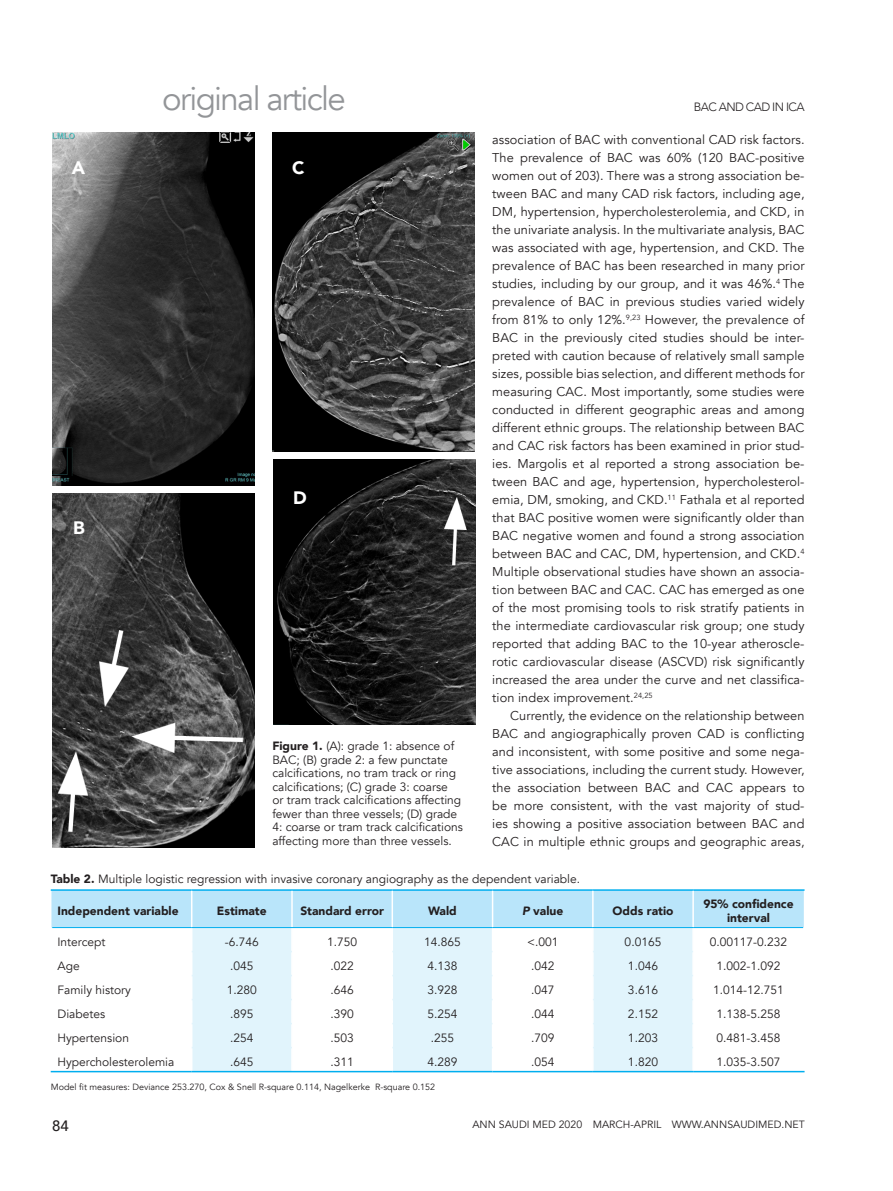
<style>
.page{position:relative;width:893px;height:1191px;background:#fff}
.page>*{position:absolute;margin:0;border:0;box-sizing:border-box;transform-origin:0 0}
.t1{font:33px "Avenir";letter-spacing:-.05em;color:#939598}
.body_after_sub{font:900 18px "Avenir";color:#fff}
.t2{font:500 15px "Avenir";color:#231f20}
.body{font:12.75px/18px "Avenir";letter-spacing:.005em;color:#231f20;text-align:justify}
.table_body_left{font:12px/13.5px "Avenir";color:#231f20}
.table_body_center{font:12px "Avenir";color:#231f20}
.table_body_center-2{font:900 12px/13.5px "Avenir";color:#231f20;text-align:center}
.table_body_left-2{font:900 12px "Avenir";color:#231f20}
.t3{font:300 12px "Avenir";letter-spacing:-.05em;color:#231f20}
.t4{font:10.5px "Avenir";color:#231f20}
.table_footnotes_spac{font:9px "Avenir";color:#231f20}
.s1{font-weight:900}
.s2{font-style:italic}
</style>
<div class="page">
<svg style="left:51px;top:890px;width:753px;height:180px"></svg>
<hr style="left:592px;top:1048px;width:2px;height:22px;background:#fff">
<hr style="left:692px;top:1048px;width:2px;height:22px;background:#fff">
<hr style="left:51px;top:1070px;width:141px;height:2px;background:#00aeef">
<hr style="left:192px;top:1070px;width:100px;height:2px;background:#00aeef">
<hr style="left:292px;top:1070px;width:100px;height:2px;background:#00aeef">
<hr style="left:392px;top:1070px;width:101px;height:2px;background:#00aeef">
<hr style="left:493px;top:1070px;width:100px;height:2px;background:#00aeef">
<hr style="left:593px;top:1070px;width:100px;height:2px;background:#00aeef">
<hr style="left:693px;top:1070px;width:111px;height:2px;background:#00aeef">
<hr style="left:51px;top:889px;width:141px;height:1px;background:#00aeef">
<hr style="left:192px;top:889px;width:100px;height:1px;background:#00aeef">
<hr style="left:292px;top:889px;width:100px;height:1px;background:#00aeef">
<hr style="left:392px;top:889px;width:101px;height:1px;background:#00aeef">
<hr style="left:493px;top:889px;width:100px;height:1px;background:#00aeef">
<hr style="left:593px;top:889px;width:100px;height:1px;background:#00aeef">
<hr style="left:693px;top:889px;width:111px;height:1px;background:#00aeef">
<hr style="left:191px;top:890px;width:1px;height:37px;background:#fff">
<hr style="left:291px;top:890px;width:2px;height:37px;background:#fff">
<hr style="left:392px;top:890px;width:1px;height:37px;background:#fff">
<hr style="left:492px;top:890px;width:1px;height:37px;background:#fff">
<hr style="left:592px;top:890px;width:2px;height:37px;background:#fff">
<hr style="left:692px;top:890px;width:2px;height:37px;background:#fff">
<hr style="left:52px;top:927px;width:140px;height:1px;background:#00aeef">
<hr style="left:192px;top:927px;width:100px;height:1px;background:#00aeef">
<hr style="left:292px;top:927px;width:100px;height:1px;background:#00aeef">
<hr style="left:392px;top:927px;width:101px;height:1px;background:#00aeef">
<hr style="left:493px;top:927px;width:100px;height:1px;background:#00aeef">
<hr style="left:593px;top:927px;width:100px;height:1px;background:#00aeef">
<hr style="left:693px;top:927px;width:110px;height:1px;background:#00aeef">
<img style="left:52px;top:132px;width:202px;height:354px">
<img style="left:52px;top:493px;width:202px;height:354px">
<img style="left:273px;top:459px;width:202px;height:265px">
<img style="left:272px;top:132px;width:203px;height:319px">
<p class="body_after_sub" style="left:72px;top:152px;width:15px">A</p>
<p class="body_after_sub" style="left:73px;top:512px;width:13px">B</p>
<h1 class="t1" style="left:162px;top:78px;width:185px">original article</h1>
<p class="body_after_sub" style="left:292px;top:152px;width:14px">C</p>
<p class="body_after_sub" style="left:293px;top:482px;width:15px">D</p>
<p class="table_body_left" style="left:272px;top:739px;width:192px"><span class="s1">Figure 1.</span> (A): grade 1: absence of BAC; (B) grade 2: a few punctate calcifications, no tram track or ring calcifications; (C) grade 3: coarse<br>or tram track calcifications affecting fewer than three vessels; (D) grade 4: coarse or tram track calcifications affecting more than three vessels.</p>
<p class="t3" style="left:694px;top:100px;width:112px">BAC AND CAD IN ICA</p>
<p class="body" style="left:492px;top:131px;width:314px">association of BAC with conventional CAD risk factors.<br>The prevalence of BAC was 60% (120 BAC-positive women out of 203). There was a strong association be&shy;tween BAC and many CAD risk factors, including age, DM, hypertension, hypercholesterolemia, and CKD, in the univariate analysis. In the multivariate analysis, BAC was associated with age, hypertension, and CKD. The prevalence of BAC has been researched in many prior studies, including by our group, and it was 46%.<sup>4</sup> The prevalence of BAC in previous studies varied widely from 81% to only 12%.<sup>9,23</sup> However, the prevalence of BAC in the previously cited studies should be inter&shy;preted with caution because of relatively small sample sizes, possible bias selection, and different methods for measuring CAC. Most importantly, some studies were conducted in different geographic areas and among different ethnic groups. The relationship between BAC and CAC risk factors has been examined in prior stud&shy;ies. Margolis et al reported a strong association be&shy;tween BAC and age, hypertension, hypercholesterol&shy;emia, DM, smoking, and CKD.<sup>11</sup> Fathala et al reported that BAC positive women were significantly older than BAC negative women and found a strong association between BAC and CAC, DM, hypertension, and CKD.<sup>4<br></sup>Multiple observational studies have shown an associa&shy;tion between BAC and CAC. CAC has emerged as one of the most promising tools to risk stratify patients in the intermediate cardiovascular risk group; one study reported that adding BAC to the 10-year atheroscle&shy;rotic cardiovascular disease (ASCVD) risk significantly increased the area under the curve and net classifica&shy;tion index improvement.<sup>24,25</sup></p>
<p class="body" style="left:492px;top:707px;width:314px;text-indent:18px">Currently, the evidence on the relationship between BAC and angiographically proven CAD is conflicting and inconsistent, with some positive and some nega&shy;tive associations, including the current study. However, the association between BAC and CAC appears to be more consistent, with the vast majority of stud&shy;ies showing a positive association between BAC and CAC in multiple ethnic groups and geographic areas,</p>
<p class="table_body_left" style="left:51px;top:872px;width:531px"><span class="s1">Table 2.</span> Multiple logistic regression with invasive coronary angiography as the dependent variable.</p>
<p class="table_body_left-2" style="left:57px;top:900px;width:123px">Independent variable</p>
<p class="table_body_center-2" style="left:217px;top:903px;width:51px">Estimate</p>
<p class="table_body_center-2" style="left:300px;top:903px;width:85px">Standard error</p>
<p class="table_body_center-2" style="left:428px;top:903px;width:30px">Wald</p>
<p class="table_body_center-2" style="left:522px;top:903px;width:43px"><span class="s2">P</span> value</p>
<p class="table_body_center-2" style="left:613px;top:903px;width:62px">Odds ratio</p>
<p class="table_body_center-2" style="left:703px;top:896px;width:92px">95% confidence interval</p>
<p class="table_body_left" style="left:57px;top:935px;width:50px">Intercept</p>
<p class="table_body_center" style="left:225px;top:934px;width:36px">-6.746</p>
<p class="table_body_center" style="left:327px;top:934px;width:32px">1.750</p>
<p class="table_body_center" style="left:424px;top:934px;width:38px">14.865</p>
<p class="table_body_center" style="left:527px;top:934px;width:33px">&lt;.001</p>
<p class="table_body_center" style="left:625px;top:934px;width:38px">0.0165</p>
<p class="table_body_center" style="left:710px;top:934px;width:79px">0.00117-0.232</p>
<p class="table_body_left" style="left:57px;top:959px;width:24px">Age</p>
<p class="table_body_center" style="left:230px;top:958px;width:25px">.045</p>
<p class="table_body_center" style="left:330px;top:958px;width:25px">.022</p>
<p class="table_body_center" style="left:427px;top:958px;width:32px">4.138</p>
<p class="table_body_center" style="left:531px;top:958px;width:25px">.042</p>
<p class="table_body_center" style="left:628px;top:958px;width:32px">1.046</p>
<p class="table_body_center" style="left:716px;top:958px;width:66px">1.002-1.092</p>
<p class="table_body_left" style="left:57px;top:983px;width:75px">Family history</p>
<p class="table_body_center" style="left:227px;top:982px;width:32px">1.280</p>
<p class="table_body_center" style="left:330px;top:982px;width:25px">.646</p>
<p class="table_body_center" style="left:427px;top:982px;width:32px">3.928</p>
<p class="table_body_center" style="left:531px;top:982px;width:25px">.047</p>
<p class="table_body_center" style="left:628px;top:982px;width:32px">3.616</p>
<p class="table_body_center" style="left:713px;top:982px;width:72px">1.014-12.751</p>
<p class="table_body_left" style="left:57px;top:1007px;width:49px">Diabetes</p>
<p class="table_body_center" style="left:230px;top:1006px;width:25px">.895</p>
<p class="table_body_center" style="left:330px;top:1006px;width:25px">.390</p>
<p class="table_body_center" style="left:427px;top:1006px;width:32px">5.254</p>
<p class="table_body_center" style="left:531px;top:1006px;width:25px">.044</p>
<p class="table_body_center" style="left:628px;top:1006px;width:32px">2.152</p>
<p class="table_body_center" style="left:716px;top:1006px;width:66px">1.138-5.258</p>
<p class="table_body_left" style="left:57px;top:1031px;width:73px">Hypertension</p>
<p class="table_body_center" style="left:230px;top:1030px;width:25px">.254</p>
<p class="table_body_center" style="left:330px;top:1030px;width:25px">.503</p>
<p class="table_body_center" style="left:431px;top:1030px;width:25px">.255</p>
<p class="table_body_center" style="left:531px;top:1030px;width:25px">.709</p>
<p class="table_body_center" style="left:628px;top:1030px;width:32px">1.203</p>
<p class="table_body_center" style="left:716px;top:1030px;width:66px">0.481-3.458</p>
<p class="table_body_left" style="left:57px;top:1055px;width:118px">Hypercholesterolemia</p>
<p class="table_body_center" style="left:230px;top:1054px;width:25px">.645</p>
<p class="table_body_center" style="left:330px;top:1054px;width:25px">.311</p>
<p class="table_body_center" style="left:427px;top:1054px;width:32px">4.289</p>
<p class="table_body_center" style="left:531px;top:1054px;width:25px">.054</p>
<p class="table_body_center" style="left:628px;top:1054px;width:32px">1.820</p>
<p class="table_body_center" style="left:716px;top:1054px;width:66px">1.035-3.507</p>
<p class="table_footnotes_spac" style="left:51px;top:1082px;width:386px">Model fit measures: Deviance 253.270, Cox &amp; Snell R-square 0.114, Nagelkerke R-square 0.152</p>
<p class="t2" style="left:52px;top:1112px;width:18px">84</p>
<p class="t4" style="left:472px;top:1118px;width:334px">ANN SAUDI MED 2020 MARCH-APRIL WWW.ANNSAUDIMED.NET</p>
</div>
